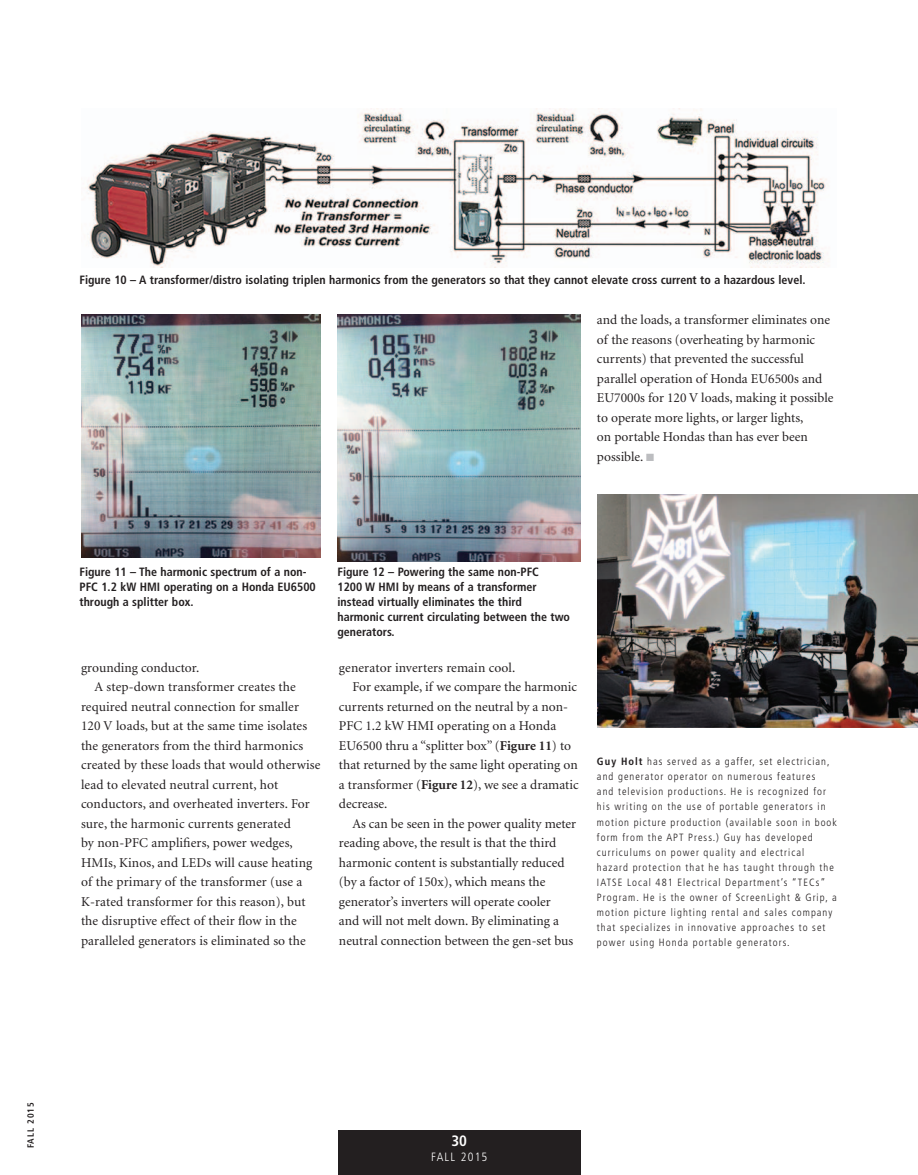
<style>
.page{position:relative;width:918px;height:1175px;background:#fff}
.page>*{position:absolute;margin:0;border:0;box-sizing:border-box;transform-origin:0 0}
.t1{font:700 condensed 15px "Frutiger";color:#fff}
.t2{font:13.5px/19.5px "Minion";color:#231f20}
.t3{font:700 condensed 12px/15px "Frutiger";color:#231f20}
.t4{font:300 condensed 12px "Frutiger";letter-spacing:.1em;color:#fff}
.t5{font:300 condensed 10.5px/15px "Frutiger";letter-spacing:.1em;color:#231f20}
.t6{font:700 condensed 9px "Frutiger";letter-spacing:.1em;color:#231f20}
.s1{font-weight:700}
</style>
<div class="page">
<div style="left:338px;top:1129px;width:243px;height:45px;background:#231f20"></div>
<img style="left:85px;top:108px;width:742px;height:160px">
<img style="left:81px;top:314px;width:240px;height:244px">
<img style="left:338px;top:314px;width:243px;height:247px">
<img style="left:597px;top:494px;width:321px;height:234px">
<p class="t3" style="left:80px;top:272px;width:728px">Figure 10 – A transformer/distro isolating triplen harmonics from the generators so that they cannot elevate cross current to a hazardous level.</p>
<p class="t2" style="left:597px;top:310px;width:238px">and the loads, a transformer eliminates one of the reasons (overheating by harmonic currents) that prevented the successful parallel operation of Honda EU6500s and EU7000s for 120 V loads, making it possible to operate more lights, or larger lights,<br>on portable Hondas than has ever been possible.</p>
<p class="t3" style="left:80px;top:564px;width:238px">Figure 11 – The harmonic spectrum of a non-<br>PFC 1.2 kW HMI operating on a Honda EU6500 through a splitter box.</p>
<p class="t3" style="left:338px;top:564px;width:234px">Figure 12 – Powering the same non-PFC<br>1200 W HMI by means of a transformer instead virtually eliminates the third harmonic current circulating between the two generators.</p>
<p class="t2" style="left:81px;top:658px;width:120px">grounding conductor.</p>
<p class="t2" style="left:94px;top:678px;width:203px">A step-down transformer creates the</p>
<p class="t2" style="left:81px;top:697px;width:219px">required neutral connection for smaller</p>
<p class="t2" style="left:81px;top:717px;width:228px">120 V loads, but at the same time isolates</p>
<p class="t2" style="left:81px;top:736px;width:224px">the generators from the third harmonics</p>
<p class="t2" style="left:81px;top:756px;width:241px">created by these loads that would otherwise</p>
<p class="t2" style="left:81px;top:775px;width:199px">lead to elevated neutral current, hot</p>
<p class="t2" style="left:81px;top:795px;width:230px">conductors, and overheated inverters. For</p>
<p class="t2" style="left:81px;top:814px;width:211px">sure, the harmonic currents generated</p>
<p class="t2" style="left:81px;top:834px;width:213px">by non-PFC amplifiers, power wedges,</p>
<p class="t2" style="left:81px;top:853px;width:233px">HMIs, Kinos, and LEDs will cause heating</p>
<p class="t2" style="left:81px;top:873px;width:223px">of the primary of the transformer (use a</p>
<p class="t2" style="left:81px;top:892px;width:226px">K-rated transformer for this reason), but</p>
<p class="t2" style="left:81px;top:912px;width:217px">the disruptive effect of their flow in the</p>
<p class="t2" style="left:81px;top:931px;width:226px">paralleled generators is eliminated so the</p>
<p class="t2" style="left:339px;top:658px;width:178px">generator inverters remain cool.</p>
<p class="t2" style="left:352px;top:677px;width:226px">For example, if we compare the harmonic</p>
<p class="t2" style="left:339px;top:697px;width:231px">currents returned on the neutral by a non-</p>
<p class="t2" style="left:339px;top:716px;width:219px">PFC 1.2 kW HMI operating on a Honda</p>
<p class="t2" style="left:339px;top:736px;width:234px">EU6500 thru a “splitter box” (<span class="s1">Figure 11</span>) to</p>
<p class="t2" style="left:339px;top:755px;width:240px">that returned by the same light operating on</p>
<p class="t2" style="left:339px;top:775px;width:241px">a transformer (<span class="s1">Figure 12</span>), we see a dramatic</p>
<p class="t2" style="left:339px;top:794px;width:50px">decrease.</p>
<p class="t2" style="left:352px;top:814px;width:225px">As can be seen in the power quality meter</p>
<p class="t2" style="left:339px;top:833px;width:219px">reading above, the result is that the third</p>
<p class="t2" style="left:339px;top:853px;width:227px">harmonic content is substantially reduced</p>
<p class="t2" style="left:339px;top:872px;width:208px">(by a factor of 150x), which means the</p>
<p class="t2" style="left:339px;top:892px;width:213px">generator’s inverters will operate cooler</p>
<p class="t2" style="left:339px;top:911px;width:221px">and will not melt down. By eliminating a</p>
<p class="t2" style="left:339px;top:931px;width:236px">neutral connection between the gen-set bus</p>
<p class="t5" style="left:597px;top:754px;width:242px"><span class="s1">Guy Holt</span> has served as a gaffer, set electrician, and generator operator on numerous features<br>and television productions. He is recognized for his writing on the use of portable generators in motion picture production (available soon in book form from the APT Press.) Guy has developed curriculums on power quality and electrical hazard protection that he has taught through the IATSE Local 481 Electrical Department’s “TECs” Program. He is the owner of ScreenLight &amp; Grip, a motion picture lighting rental and sales company that specializes in innovative approaches to set power using Honda portable generators.</p>
<p class="t6" style="left:25px;top:1148px;width:47px;rotate:-90deg">FALL 2015</p>
<p class="t1" style="left:452px;top:1132px;width:17px">30</p>
<p class="t4" style="left:431px;top:1150px;width:58px">FALL 2015</p>
</div>
